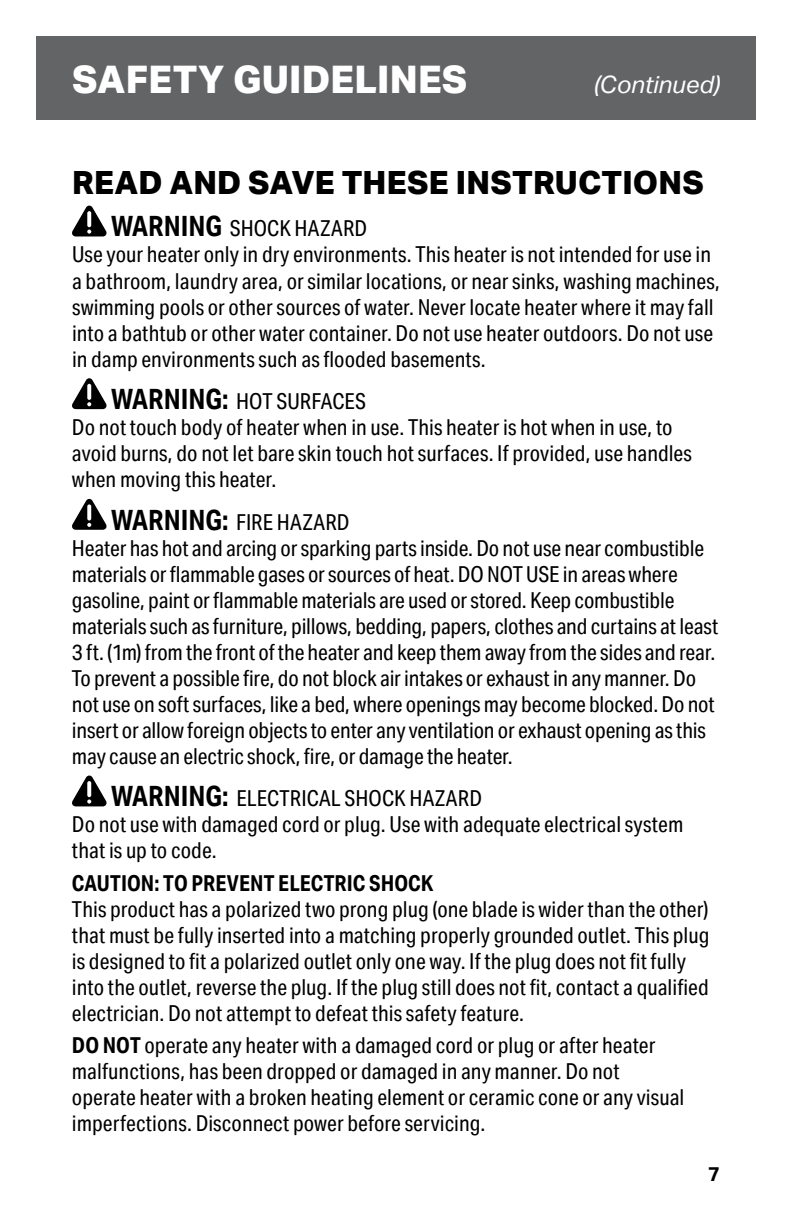
<style>
.page{position:relative;width:792px;height:1224px;background:#fff}
.page>*{position:absolute;margin:0;border:0;box-sizing:border-box;transform-origin:0 0}
.t1{font:800 38px "Aktiv Grotesk";letter-spacing:.005em;color:#fff}
.t2{font:800 32px "Aktiv Grotesk";letter-spacing:.005em;color:#000}
.t3{font:italic 24px "Aktiv Grotesk";color:#fff}
.t4{font:22px/26px "Aktiv Grotesk Cd";color:#000}
.t5{font:700 22px "Aktiv Grotesk Cd";letter-spacing:.005em;color:#000}
.t6{font:700 20px "Aktiv Grotesk";color:#000}
.s1{font-weight:700;font-size:28px}
.s2{font-weight:700}
</style>
<div class="page">
<div style="left:36px;top:36px;width:720px;height:84px;background:#636466"></div>
<svg style="left:72px;top:205px;width:35px;height:32px"></svg>
<svg style="left:72px;top:378px;width:35px;height:31px"></svg>
<svg style="left:72px;top:498px;width:35px;height:32px"></svg>
<svg style="left:72px;top:775px;width:35px;height:31px"></svg>
<h1 class="t1" style="left:72px;top:57px;width:397px">SAFETY GUIDELINES</h1>
<p class="t3" style="left:594px;top:70px;width:128px">(Continued)</p>
<h2 class="t2" style="left:72px;top:164px;width:633px">READ AND SAVE THESE INSTRUCTIONS</h2>
<p class="t4" style="left:72px;top:216px;width:650px;text-indent:39px"><span class="s1">WARNING</span> SHOCK HAZARD<br>Use your heater only in dry environments. This heater is not intended for use in a bathroom, laundry area, or similar locations, or near sinks, washing machines, swimming pools or other sources of water. Never locate heater where it may fall into a bathtub or other water container. Do not use heater outdoors. Do not use in damp environments such as flooded basements.</p>
<p class="t4" style="left:72px;top:388px;width:621px;text-indent:39px"><span class="s1">WARNING:</span> HOT SURFACES<br>Do not touch body of heater when in use. This heater is hot when in use, to avoid burns, do not let bare skin touch hot surfaces. If provided, use handles when moving this heater.</p>
<p class="t4" style="left:72px;top:509px;width:648px;text-indent:39px"><span class="s1">WARNING:</span> FIRE HAZARD<br>Heater has hot and arcing or sparking parts inside. Do not use near combustible materials or flammable gases or sources of heat. DO NOT USE in areas where gasoline, paint or flammable materials are used or stored. Keep combustible materials such as furniture, pillows, bedding, papers, clothes and curtains at least 3 ft. (1m) from the front of the heater and keep them away from the sides and rear.<br>To prevent a possible fire, do not block air intakes or exhaust in any manner. Do not use on soft surfaces, like a bed, where openings may become blocked. Do not insert or allow foreign objects to enter any ventilation or exhaust opening as this may cause an electric shock, fire, or damage the heater.</p>
<p class="t4" style="left:72px;top:785px;width:613px;text-indent:39px"><span class="s1">WARNING:</span> ELECTRICAL SHOCK HAZARD<br>Do not use with damaged cord or plug. Use with adequate electrical system that is up to code.</p>
<p class="t5" style="left:72px;top:869px;width:363px">CAUTION: TO PREVENT ELECTRIC SHOCK</p>
<p class="t4" style="left:72px;top:896px;width:639px">This product has a polarized two prong plug (one blade is wider than the other) that must be fully inserted into a matching properly grounded outlet. This plug is designed to fit a polarized outlet only one way. If the plug does not fit fully into the outlet, reverse the plug. If the plug still does not fit, contact a qualified electrician. Do not attempt to defeat this safety feature.</p>
<p class="t4" style="left:72px;top:1032px;width:614px"><span class="s2">DO NOT</span> operate any heater with a damaged cord or plug or after heater malfunctions, has been dropped or damaged in any manner. Do not operate heater with a broken heating element or ceramic cone or any visual imperfections. Disconnect power before servicing.</p>
<p class="t6" style="left:708px;top:1162px;width:13px">7</p>
</div>
